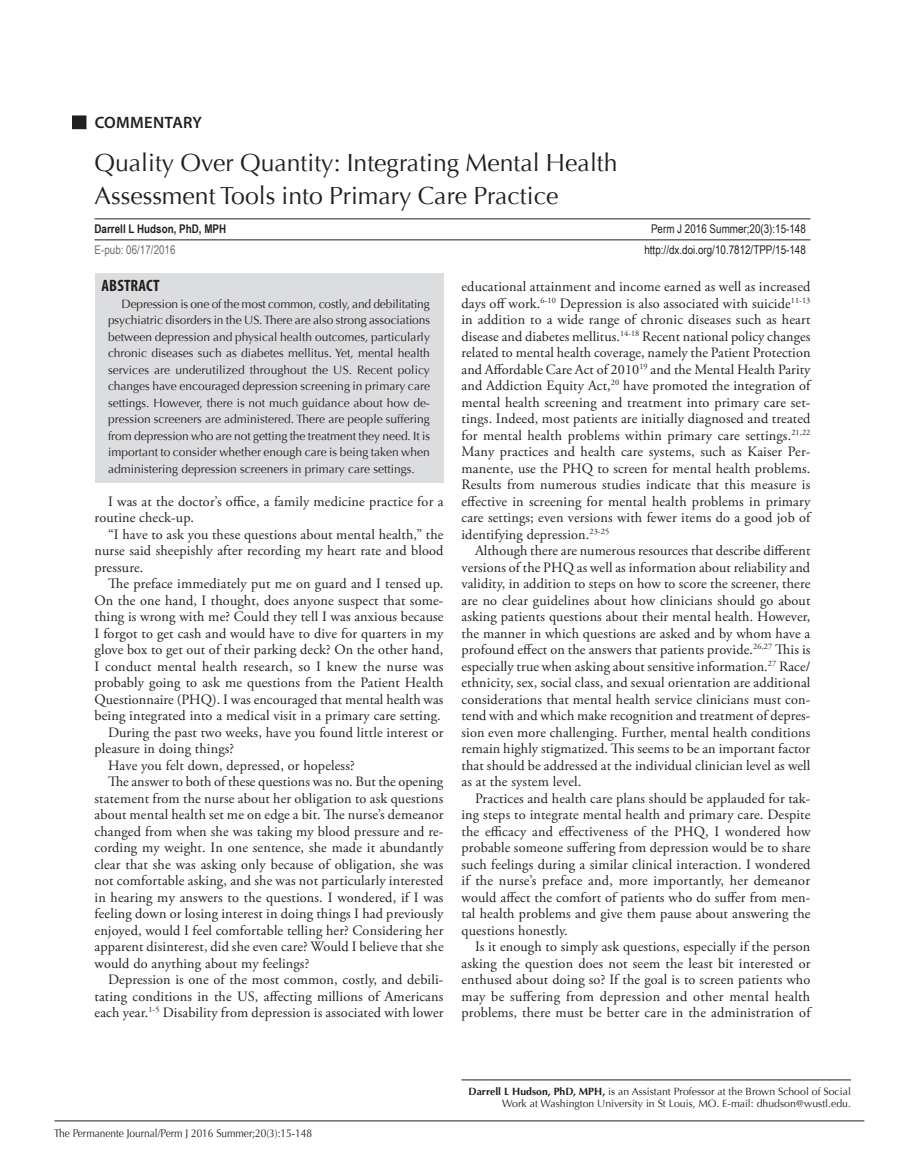
<style>
.page{position:relative;width:905px;height:1161px;background:#fff}
.page>*{position:absolute;margin:0;border:0;box-sizing:border-box;transform-origin:0 0}
.Title{font:24.75px/33px "Optima";color:#231f20}
.t1{font:600 16.5px "Myriad Pro";letter-spacing:.02em;color:#231f20}
.Abstract_Head_1Co{font:700 condensed 16.5px "Myriad Pro";letter-spacing:.01em;color:#231f20}
.BT{font:14.25px/16.5px "Adobe Garamond Pro";letter-spacing:.01em;color:#231f20;text-align:justify}
.Abstract_text_1Col{font:12px/16.5px "Optima";color:#231f20;text-align:justify}
.DOI{font:12px "Arial Narrow";color:#231f20}
.Author{font:12px "Arial Narrow";color:#231f20}
.Author-2{font:700 12px "Arial Narrow";color:#231f20}
.DOI-2{font:12px "Arial Narrow";color:#6c6d70}
.footer{font:11.25px "Optima";color:#231f20;scale:.9 1}
.t2{font:10.5px/12px "Optima";color:#231f20;text-align:right}
.s1{font-weight:700}
</style>
<div class="page">
<hr style="left:54px;top:1121px;width:810px;height:1px;background:#231f20">
<div style="left:73px;top:116px;width:13px;height:13px;background:#231f20"></div>
<div style="left:72px;top:116px;width:14px;height:13px;border:1px solid #231f20"></div>
<hr style="left:94px;top:218px;width:716px;height:1px;background:#231f20">
<hr style="left:94px;top:239px;width:716px;height:1px;background:#231f20">
<div style="left:94px;top:273px;width:349px;height:29px;background:#dcdddf"></div>
<div style="left:94px;top:290px;width:349px;height:193px;background:#dcdddf"></div>
<hr style="left:461px;top:1080px;width:389px;height:1px;background:#231f20">
<p class="t1" style="left:95px;top:112px;width:109px">COMMENTARY</p>
<p class="Title" style="left:94px;top:147px;width:524px">Quality Over Quantity: Integrating Mental Health<br>Assessment Tools into Primary Care Practice</p>
<p class="Author-2" style="left:94px;top:219px;width:133px">Darrell L Hudson, PhD, MPH</p>
<p class="Author" style="left:651px;top:220px;width:156px">Perm J 2016 Summer;20(3):15-148</p>
<p class="DOI-2" style="left:94px;top:241px;width:82px">E-pub: 06/17/2016</p>
<p class="DOI" style="left:644px;top:241px;width:163px">http://dx.doi.org/10.7812/TPP/15-148</p>
<p class="Abstract_Head_1Co" style="left:101px;top:275px;width:60px">ABSTRACT</p>
<p class="Abstract_text_1Col" style="left:108px;top:296px;width:323px;text-indent:14px">Depression is one of the most common, costly, and debilitating psychiatric disorders in the US. There are also strong associations between depression and physical health outcomes, particularly chronic diseases such as diabetes mellitus. Yet, mental health services are underutilized throughout the US. Recent policy changes have encouraged depression screening in primary care settings. However, there is not much guidance about how de&shy;pression screeners are administered. There are people suffering from depression who are not getting the treatment they need. It is important to consider whether enough care is being taken when administering depression screeners in primary care settings.</p>
<p class="BT" style="left:94px;top:493px;width:350px;text-indent:14px">I was at the doctor’s office, a family medicine practice for a routine check-up.</p>
<p class="BT" style="left:94px;top:526px;width:350px;text-indent:14px">“I have to ask you these questions about mental health,” the nurse said sheepishly after recording my heart rate and blood pressure.</p>
<p class="BT" style="left:94px;top:576px;width:350px;text-indent:14px">The preface immediately put me on guard and I tensed up.<br>On the one hand, I thought, does anyone suspect that some&shy;thing is wrong with me? Could they tell I was anxious because I forgot to get cash and would have to dive for quarters in my glove box to get out of their parking deck? On the other hand, I conduct mental health research, so I knew the nurse was probably going to ask me questions from the Patient Health Questionnaire (PHQ). I was encouraged that mental health was being integrated into a medical visit in a primary care setting.</p>
<p class="BT" style="left:94px;top:724px;width:350px;text-indent:14px">During the past two weeks, have you found little interest or pleasure in doing things?</p>
<p class="BT" style="left:108px;top:757px;width:248px">Have you felt down, depressed, or hopeless?</p>
<p class="BT" style="left:94px;top:774px;width:350px;text-indent:14px">The answer to both of these questions was no. But the opening statement from the nurse about her obligation to ask questions about mental health set me on edge a bit. The nurse’s demeanor changed from when she was taking my blood pressure and re&shy;cording my weight. In one sentence, she made it abundantly clear that she was asking only because of obligation, she was not comfortable asking, and she was not particularly interested in hearing my answers to the questions. I wondered, if I was feeling down or losing interest in doing things I had previously enjoyed, would I feel comfortable telling her? Considering her apparent disinterest, did she even care? Would I believe that she would do anything about my feelings?</p>
<p class="BT" style="left:94px;top:972px;width:350px;text-indent:14px">Depression is one of the most common, costly, and debili&shy;tating conditions in the US, affecting millions of Americans each year.<sup>1-5</sup> Disability from depression is associated with lower</p>
<p class="BT" style="left:461px;top:279px;width:350px">educational attainment and income earned as well as increased days off work.<sup>6-10</sup> Depression is also associated with suicide<sup>11-13 </sup>in addition to a wide range of chronic diseases such as heart disease and diabetes mellitus.<sup>14-18</sup> Recent national policy changes related to mental health coverage, namely the Patient Protection and Affordable Care Act of 2010<sup>19</sup> and the Mental Health Parity and Addiction Equity Act,<sup>20</sup> have promoted the integration of mental health screening and treatment into primary care set&shy;tings. Indeed, most patients are initially diagnosed and treated for mental health problems within primary care settings.<sup>21,22<br></sup>Many practices and health care systems, such as Kaiser Per&shy;manente, use the PHQ to screen for mental health problems.<br>Results from numerous studies indicate that this measure is effective in screening for mental health problems in primary care settings; even versions with fewer items do a good job of identifying depression.<sup>23-25</sup></p>
<p class="BT" style="left:461px;top:543px;width:350px;text-indent:14px">Although there are numerous resources that describe different versions of the PHQ as well as information about reliability and validity, in addition to steps on how to score the screener, there are no clear guidelines about how clinicians should go about asking patients questions about their mental health. However, the manner in which questions are asked and by whom have a profound effect on the answers that patients provide.<sup>26,27</sup> This is especially true when asking about sensitive information.<sup>27</sup> Race/ ethnicity, sex, social class, and sexual orientation are additional considerations that mental health service clinicians must con&shy;tend with and which make recognition and treatment of depres&shy;sion even more challenging. Further, mental health conditions remain highly stigmatized. This seems to be an important factor that should be addressed at the individual clinician level as well as at the system level.</p>
<p class="BT" style="left:461px;top:790px;width:350px;text-indent:14px">Practices and health care plans should be applauded for tak&shy;ing steps to integrate mental health and primary care. Despite the efficacy and effectiveness of the PHQ, I wondered how probable someone suffering from depression would be to share such feelings during a similar clinical interaction. I wondered if the nurse’s preface and, more importantly, her demeanor would affect the comfort of patients who do suffer from men&shy;tal health problems and give them pause about answering the questions honestly.</p>
<p class="BT" style="left:461px;top:939px;width:350px;text-indent:14px">Is it enough to simply ask questions, especially if the person asking the question does not seem the least bit interested or enthused about doing so? If the goal is to screen patients who may be suffering from depression and other mental health problems, there must be better care in the administration of</p>
<p class="footer" style="left:54px;top:1127px;width:288px">The Permanente Journal/Perm J 2016 Summer;20(3):15-148</p>
<p class="t2" style="left:468px;top:1086px;width:384px"><span class="s1">Darrell L Hudson, PhD, MPH,</span> is an Assistant Professor at the Brown School of Social<br>Work at Washington University in St Louis, MO. E-mail: dhudson@wustl.edu.</p>
</div>
